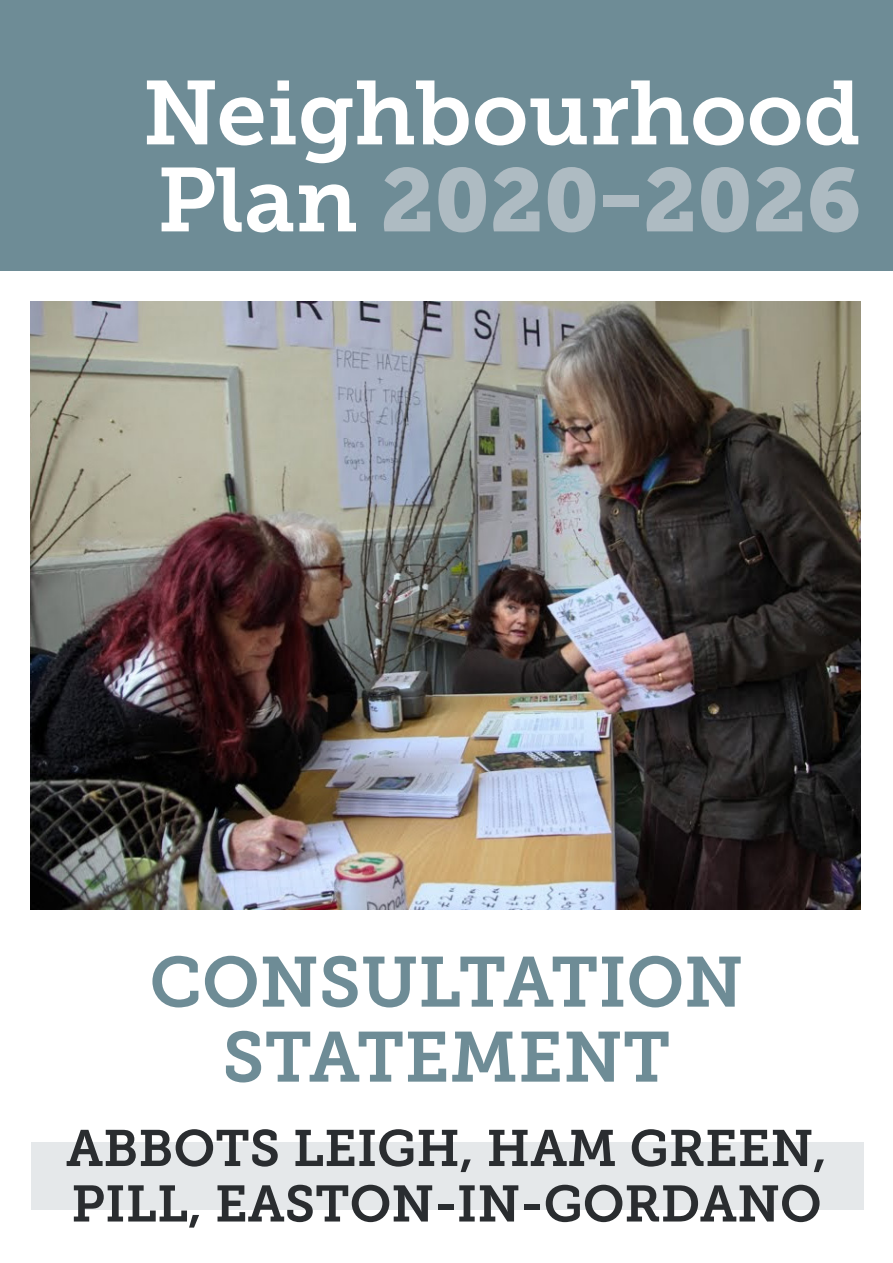
<style>
.page{position:relative;width:893px;height:1263px;background:#fff}
.page>*{position:absolute;margin:0;border:0;box-sizing:border-box;transform-origin:0 0}
.Front_Cover_Heading{font:90px "Museo Slab 700";color:#fff}
.Front_Cover_Heading-2{font:88.5px "Museo Slab 900";color:#aebbc2}
.Front_Cover_Subheadi{font:70.5px/75px "Museo Slab 700";color:#6e8c96;text-align:center}
.Front_Cover_Subheadi-2{font:51px/55.5px "Museo Slab 700";color:#2a2d30}
.s1{font-family:"Museo Slab 700";font-size:90px;color:#fff}
</style>
<div class="page">
<div style="left:0;top:0;width:893px;height:270px;background:#6e8c96"></div>
<div style="left:32px;top:1142px;width:832px;height:68px;background:#e5e8ea"></div>
<img style="left:31px;top:302px;width:829px;height:607px">
<h1 class="Front_Cover_Heading" style="left:142px;top:62px;width:720px">Neighbourhood</h1>
<h1 class="Front_Cover_Heading-2" style="left:157px;top:149px;width:705px"><span class="s1">Plan</span> 2020–2026</h1>
<h2 class="Front_Cover_Subheadi" style="left:149px;top:945px;width:596px">CONSULTATION<br>STATEMENT</h2>
<h2 class="Front_Cover_Subheadi-2" style="left:66px;top:1121px;width:762px">ABBOTS LEIGH, HAM GREEN,<br>PILL, EASTON-IN-GORDANO</h2>
</div>
